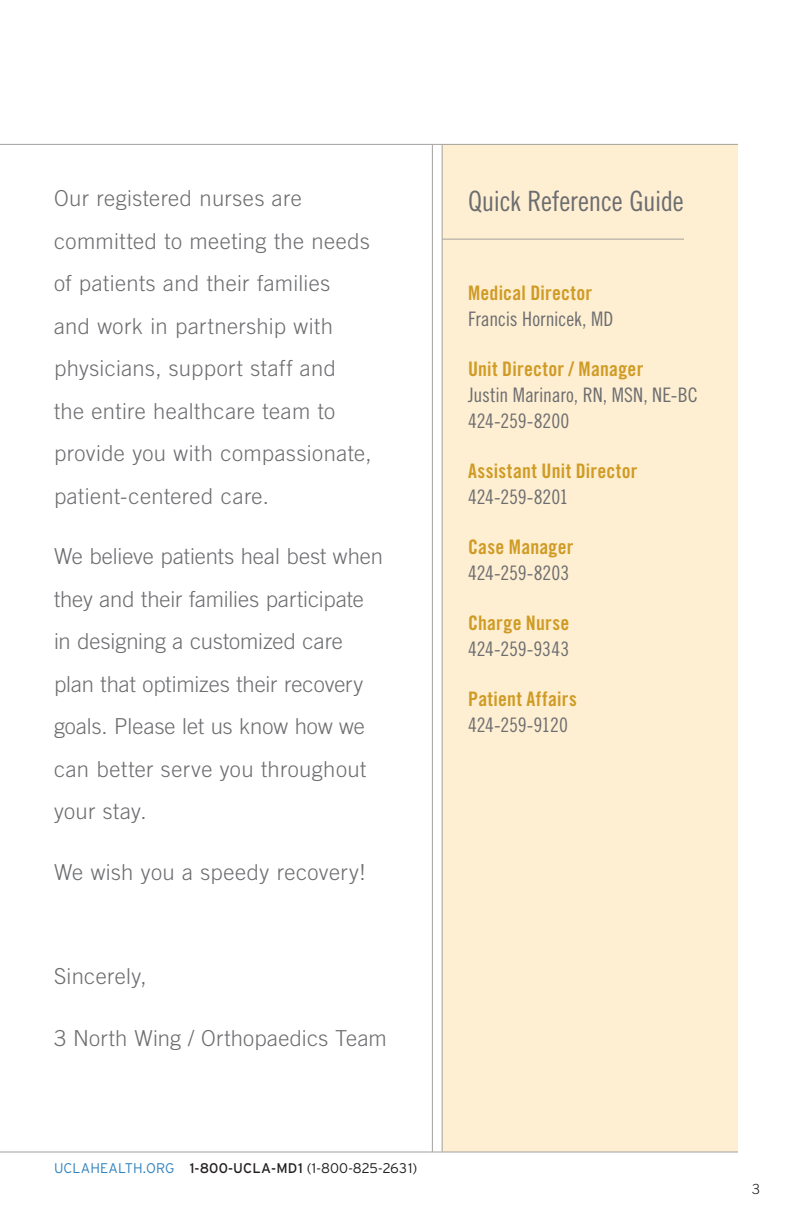
<style>
.page{position:relative;width:792px;height:1224px;background:#fff}
.page>*{position:absolute;margin:0;border:0;box-sizing:border-box;transform-origin:0 0}
.t1{font:28px "Trade Gothic Cond Eighteen";letter-spacing:-.01em;color:#6c6d70}
.t2{font:300 22px/42.4px "Trade Gothic";letter-spacing:.015em;color:#6c6d70}
.QRG_Headers{font:20px/26px "Trade Gothic Bold Cond Twenty";letter-spacing:.015em;color:#d09b25}
.QRG_Headers-2{font:20px/26px "Trade Gothic Cond Eighteen";letter-spacing:-.005em;color:#6c6d70}
.QRG_Name-Phone{font:20px "Trade Gothic Cond Eighteen";letter-spacing:-.01em;color:#6c6d70}
.t3{font:300 14px "Interstate";letter-spacing:.01em;color:#231f20}
.t4{font:300 14px "Trade Gothic";color:#231f20}
.s1{color:#3183bf}
.s2{font-weight:400}
.s3{font-family:"Trade Gothic Bold Cond Twenty";color:#d09b25}
.s4{font-family:"Trade Gothic Cond Eighteen";color:#6c6d70}
</style>
<div class="page">
<div style="left:442px;top:145px;width:296px;height:1007px;background:#feefd2"></div>
<hr style="left:0;top:144px;width:738px;height:1px;background:#a2a19e">
<hr style="left:432px;top:145px;width:1px;height:1007px;background:#a2a19e">
<hr style="left:442px;top:145px;width:1px;height:1007px;background:#a2a19e">
<hr style="left:0;top:1152px;width:738px;height:1px;background:#a2a19e">
<hr style="left:442px;top:239px;width:242px;height:1px;background:#a2a19e">
<p class="t2" style="left:54px;top:177px;width:319px">Our registered nurses are committed to meeting the needs of patients and their families and work in partnership with physicians, support staff and the entire healthcare team to provide you with compassionate, patient-centered care.</p>
<p class="t2" style="left:54px;top:535px;width:331px">We believe patients heal best when they and their families participate in designing a customized care plan that optimizes their recovery goals. Please let us know how we can better serve you throughout your stay.</p>
<p class="t2" style="left:54px;top:851px;width:313px">We wish you a speedy recovery!</p>
<p class="t2" style="left:54px;top:955px;width:94px">Sincerely,</p>
<p class="t2" style="left:54px;top:1017px;width:334px">3 North Wing / Orthopaedics Team</p>
<p class="t3" style="left:54px;top:1160px;width:365px"><span class="s1">UCLAHEALTH.ORG</span> <span class="s2">1-800-UCLA-MD1</span> (1-800-825-2631)</p>
<p class="t1" style="left:468px;top:185px;width:217px">Quick Reference Guide</p>
<p class="QRG_Headers" style="left:468px;top:280px;width:126px">Medical Director</p>
<p class="QRG_Headers-2" style="left:468px;top:305px;width:147px">Francis Hornicek, MD</p>
<p class="QRG_Headers-2" style="left:468px;top:355px;width:231px"><span class="s3">Unit Director / Manager<br></span>Justin Marinaro, RN, MSN, NE-BC<br>424-259-8200</p>
<p class="QRG_Headers" style="left:468px;top:458px;width:171px">Assistant Unit Director<br><span class="s4">424-259-8201</span></p>
<p class="QRG_Headers" style="left:468px;top:534px;width:107px">Case Manager</p>
<p class="QRG_Name-Phone" style="left:468px;top:561px;width:103px">424-259-8203</p>
<p class="QRG_Headers" style="left:468px;top:610px;width:103px">Charge Nurse</p>
<p class="QRG_Name-Phone" style="left:468px;top:637px;width:103px">424-259-9343</p>
<p class="QRG_Headers" style="left:468px;top:686px;width:110px">Patient Affairs</p>
<p class="QRG_Name-Phone" style="left:468px;top:713px;width:101px">424-259-9120</p>
<p class="t4" style="left:752px;top:1180px;width:9px">3</p>
</div>
